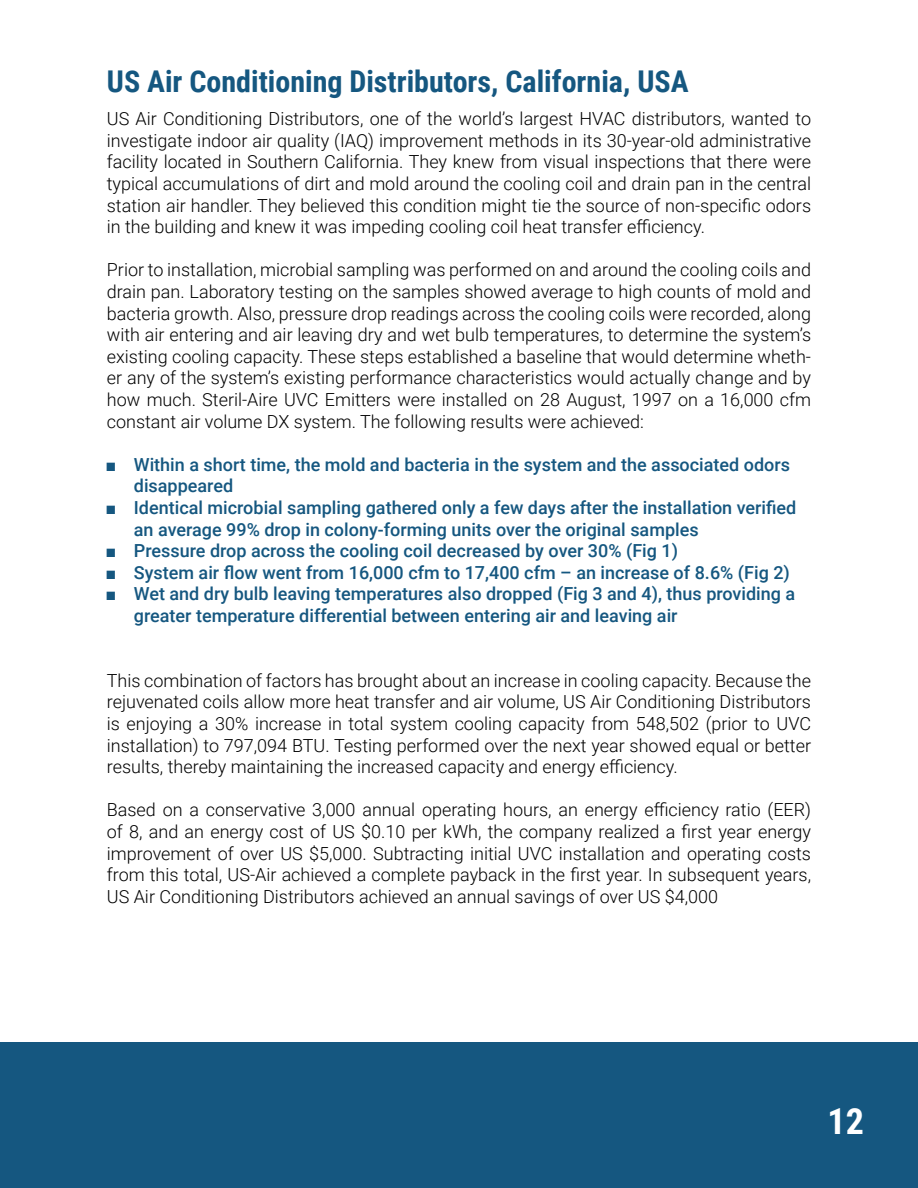
<style>
.page{position:relative;width:918px;height:1188px;background:#fff}
.page>*{position:absolute;margin:0;border:0;box-sizing:border-box;transform-origin:0 0}
.t1{font:700 36px "Roboto Condensed";color:#fff}
.t2{font:700 30px "Roboto Condensed";color:#155780}
.t3{font:300 18px/21.6px "Roboto";color:#000;text-align:justify}
.t4{font:500 18px/21.6px "Roboto";color:#155780}
.s1{font-family:"Arial Narrow";font-weight:400}
</style>
<div class="page">
<div style="left:0;top:1042px;width:918px;height:146px;background:#155780"></div>
<h2 class="t2" style="left:107px;top:60px;width:583px">US Air Conditioning Distributors, California, USA</h2>
<p class="t3" style="left:107px;top:107px;width:706px">US Air Conditioning Distributors, one of the world’s largest HVAC distributors, wanted to investigate indoor air quality (IAQ) improvement methods in its 30-year-old administrative facility located in Southern California. They knew from visual inspections that there were typical accumulations of dirt and mold around the cooling coil and drain pan in the central station air handler. They believed this condition might tie the source of non-specific odors in the building and knew it was impeding cooling coil heat transfer efficiency.</p>
<p class="t3" style="left:107px;top:258px;width:706px">Prior to installation, microbial sampling was performed on and around the cooling coils and drain pan. Laboratory testing on the samples showed average to high counts of mold and bacteria growth. Also, pressure drop readings across the cooling coils were recorded, along with air entering and air leaving dry and wet bulb temperatures, to determine the system’s existing cooling capacity. These steps established a baseline that would determine wheth&shy;er any of the system’s existing performance characteristics would actually change and by how much. Steril-Aire UVC Emitters were installed on 28 August, 1997 on a 16,000 cfm constant air volume DX system. The following results were achieved:</p>
<p class="t4" style="left:134px;top:453px;width:658px;text-indent:-27px"><span class="s1">■</span> Within a short time, the mold and bacteria in the system and the associated odors disappeared</p>
<p class="t4" style="left:134px;top:496px;width:664px;text-indent:-27px"><span class="s1">■</span> Identical microbial sampling gathered only a few days after the installation verified an average 99% drop in colony-forming units over the original samples</p>
<p class="t4" style="left:107px;top:539px;width:573px"><span class="s1">■</span> Pressure drop across the cooling coil decreased by over 30% (Fig 1)</p>
<p class="t4" style="left:107px;top:561px;width:685px"><span class="s1">■</span> System air flow went from 16,000 cfm to 17,400 cfm – an increase of 8.6% (Fig 2)</p>
<p class="t4" style="left:134px;top:582px;width:663px;text-indent:-27px"><span class="s1">■</span> Wet and dry bulb leaving temperatures also dropped (Fig 3 and 4), thus providing a greater temperature differential between entering air and leaving air</p>
<p class="t3" style="left:107px;top:669px;width:706px">This combination of factors has brought about an increase in cooling capacity. Because the rejuvenated coils allow more heat transfer and air volume, US Air Conditioning Distributors is enjoying a 30% increase in total system cooling capacity from 548,502 (prior to UVC installation) to 797,094 BTU. Testing performed over the next year showed equal or better results, thereby maintaining the increased capacity and energy efficiency.</p>
<p class="t3" style="left:107px;top:798px;width:706px">Based on a conservative 3,000 annual operating hours, an energy efficiency ratio (EER) of 8, and an energy cost of US $0.10 per kWh, the company realized a first year energy improvement of over US $5,000. Subtracting initial UVC installation and operating costs from this total, US-Air achieved a complete payback in the first year. In subsequent years, US Air Conditioning Distributors achieved an annual savings of over US $4,000</p>
<h1 class="t1" style="left:828px;top:1096px;width:38px">12</h1>
</div>
